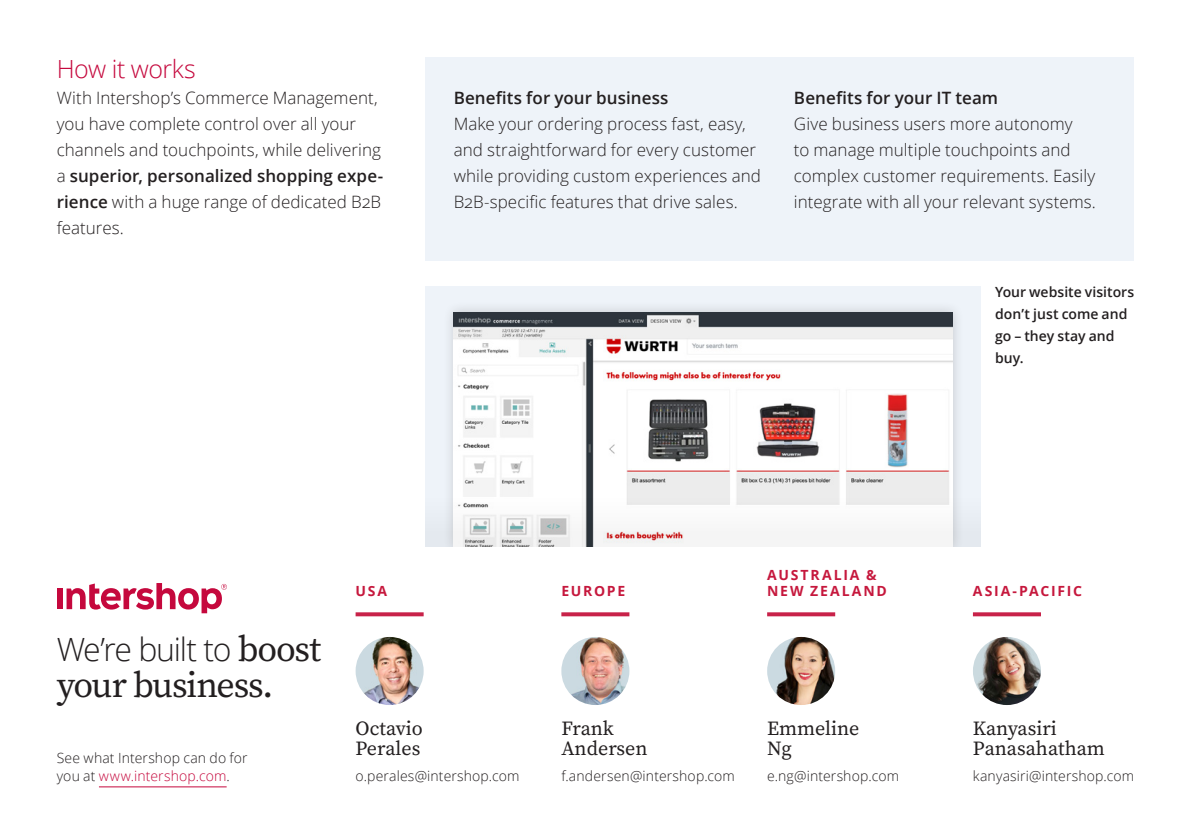
<style>
.page{position:relative;width:1191px;height:840px;background:#fff}
.page>*{position:absolute;margin:0;border:0;box-sizing:border-box;transform-origin:0 0}
.t1{font:36px "Source Serif Pro";letter-spacing:-.035em;color:#231f20}
.t2{font:300 32px "Open Sans";letter-spacing:-.04em;color:#231f20}
.t3{font:300 25px "Open Sans";letter-spacing:-.025em;color:#c5083d}
.t4{font:20px/20px "Source Serif Pro";color:#231f20}
.t5{font:300 17px/26px "Open Sans";letter-spacing:.005em;color:#231f20}
.t6{font:600 17px "Open Sans";letter-spacing:.005em;color:#231f20}
.t7{font:300 14px/18px "Open Sans";letter-spacing:.01em;color:#231f20}
.t8{font:600 14px/22px "Open Sans";color:#231f20}
.t9{font:700 14px/16px "Open Sans";letter-spacing:.125em;color:#c6183d}
.s1{font-weight:600}
.s2{font-family:"Source Serif Pro";font-weight:400;font-size:36px}
.s3{color:#c5083d}
</style>
<div class="page">
<div style="left:425px;top:57px;width:709px;height:203px;background:#eef3f9"></div>
<hr style="left:99px;top:786px;width:128px;height:1px;background:#c5083d">
<div style="left:57px;top:588px;width:5px;height:20px;background:#c5083d"></div>
<svg style="left:67px;top:583px;width:160px;height:30px"></svg>
<img style="left:355px;top:636px;width:68px;height:68px;border-radius:34px">
<svg style="left:355px;top:612px;width:68px;height:4px"></svg>
<img style="left:561px;top:636px;width:68px;height:68px;border-radius:34px">
<svg style="left:561px;top:612px;width:68px;height:4px"></svg>
<img style="left:767px;top:636px;width:68px;height:68px;border-radius:34px">
<svg style="left:767px;top:612px;width:68px;height:4px"></svg>
<img style="left:973px;top:636px;width:68px;height:68px;border-radius:34px">
<svg style="left:973px;top:612px;width:68px;height:4px"></svg>
<div style="left:425px;top:286px;width:556px;height:260px;background:#eef3f9"></div>
<div style="left:442px;top:301px;width:522px;height:245px;background:#231f20;opacity:.2"></div>
<img style="left:454px;top:312px;width:498px;height:186px">
<svg style="left:442px;top:498px;width:522px;height:48px"></svg>
<h3 class="t3" style="left:57px;top:52px;width:141px">How it works</h3>
<p class="t5" style="left:57px;top:84px;width:328px">With Intershop’s Commerce Management, you have complete control over all your channels and touchpoints, while delivering a <span class="s1">superior, personalized shopping expe&shy;rience</span> with a huge range of dedicated B2B features.</p>
<p class="t6" style="left:454px;top:86px;width:216px">Benefits for your business</p>
<p class="t5" style="left:454px;top:110px;width:309px">Make your ordering process fast, easy, and straightforward for every customer while providing custom experiences and B2B-specific features that drive sales.</p>
<p class="t6" style="left:794px;top:86px;width:206px">Benefits for your IT team</p>
<p class="t5" style="left:794px;top:110px;width:303px">Give business users more autonomy<br>to manage multiple touchpoints and complex customer requirements. Easily integrate with all your relevant systems.</p>
<p class="t8" style="left:995px;top:280px;width:141px">Your website visitors don’t just come and go – they stay and buy.</p>
<h2 class="t2" style="left:57px;top:627px;width:266px">We’re built to <span class="s2">boost</span></h2>
<h1 class="t1" style="left:57px;top:660px;width:218px">your business.</h1>
<p class="t9" style="left:355px;top:582px;width:33px">USA</p>
<p class="t9" style="left:561px;top:582px;width:65px">EUROPE</p>
<p class="t9" style="left:767px;top:566px;width:121px">AUSTRALIA &amp;<br>NEW ZEALAND</p>
<p class="t9" style="left:973px;top:582px;width:111px">ASIA-PACIFIC</p>
<p class="t7" style="left:57px;top:748px;width:192px">See what Intershop can do for you at <span class="s3">www.intershop.com</span>.</p>
<p class="t4" style="left:355px;top:717px;width:69px">Octavio<br>Perales</p>
<p class="t7" style="left:355px;top:766px;width:166px">o.perales@intershop.com</p>
<p class="t4" style="left:561px;top:717px;width:88px">Frank<br>Andersen</p>
<p class="t7" style="left:561px;top:766px;width:175px">f.andersen@intershop.com</p>
<p class="t4" style="left:767px;top:717px;width:94px">Emmeline<br>Ng</p>
<p class="t7" style="left:767px;top:766px;width:133px">e.ng@intershop.com</p>
<p class="t4" style="left:973px;top:717px;width:133px">Kanyasiri<br>Panasahatham</p>
<p class="t7" style="left:973px;top:766px;width:163px">kanyasiri@intershop.com</p>
</div>
